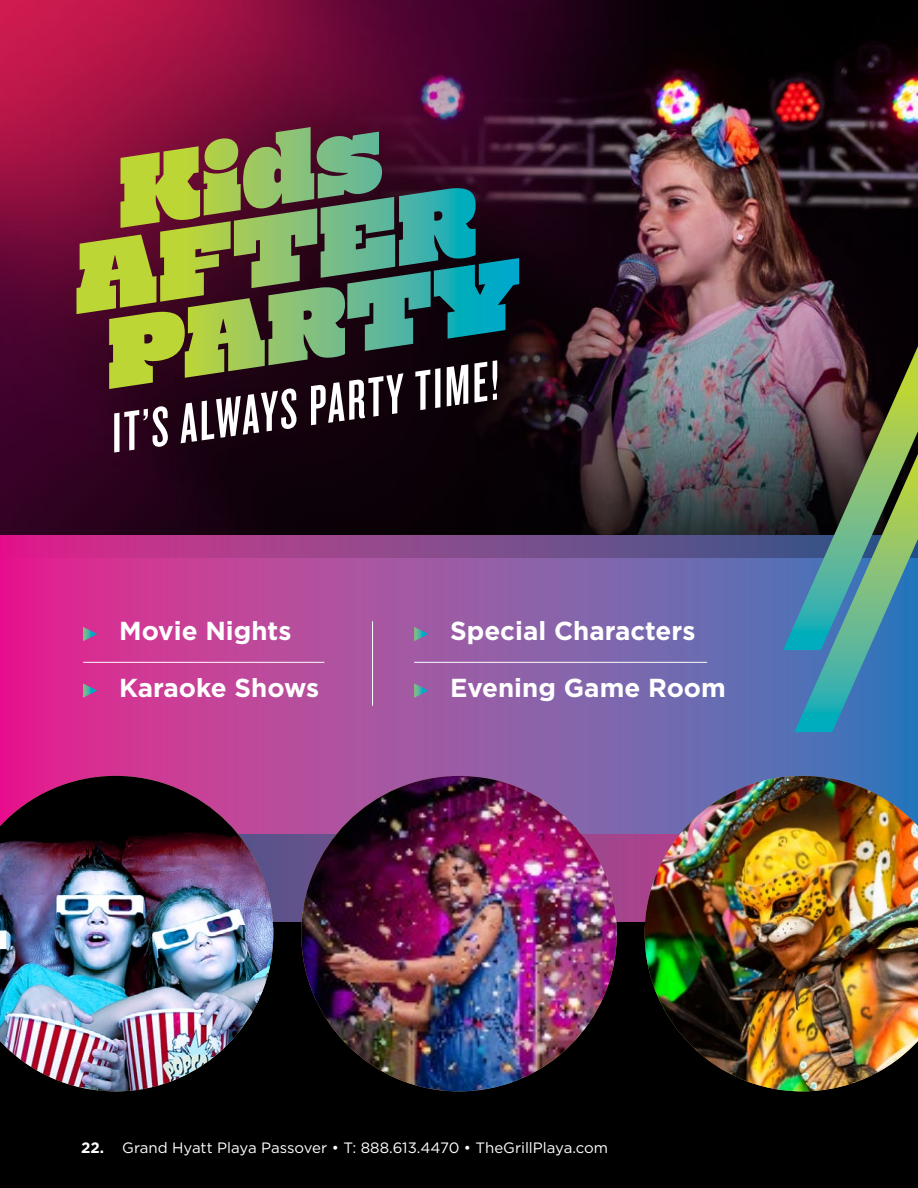
<style>
.page{position:relative;width:918px;height:1188px;background:#000}
.page>*{position:absolute;margin:0;border:0;box-sizing:border-box;transform-origin:0 0}
.t1{font:58.2px "Knockout HTF47 Bantamweight";color:#fff;scale:1.04 1}
.t2{font:700 25.95px/56.4px "Gotham";color:#fff}
.t3{font:15px "Gotham";color:#fff}
.t4{font:700 15px "Gotham";color:#fff}
</style>
<div class="page">
<img style="left:0;top:0;width:918px;height:536px">
<svg style="left:273px;top:834px;width:372px;height:87px"></svg>
<svg style="left:0;top:558px;width:918px;height:276px"></svg>
<hr style="left:83px;top:662px;width:241px;height:1px;background:#fff">
<hr style="left:414px;top:662px;width:293px;height:1px;background:#fff">
<svg style="left:0;top:536px;width:783px;height:22px"></svg>
<img style="left:0;top:776px;width:273px;height:315px">
<img style="left:301px;top:776px;width:316px;height:315px;border-radius:158px">
<img style="left:645px;top:776px;width:273px;height:315px">
<svg style="left:83px;top:627px;width:14px;height:14px"></svg>
<svg style="left:83px;top:683px;width:14px;height:15px"></svg>
<svg style="left:414px;top:627px;width:15px;height:14px"></svg>
<svg style="left:414px;top:683px;width:15px;height:15px"></svg>
<hr style="left:372px;top:621px;width:1px;height:85px;background:#fff">
<svg style="left:76px;top:127px;width:443px;height:238px"></svg>
<svg style="left:783px;top:346px;width:135px;height:386px"></svg>
<h1 class="t1" style="left:106px;top:406px;width:377px;rotate:-8deg">IT’S ALWAYS PARTY TIME!</h1>
<h2 class="t2" style="left:119px;top:602px;width:201px">Movie Nights<br>Karaoke Shows</h2>
<h2 class="t2" style="left:450px;top:602px;width:277px">Special Characters<br>Evening Game Room</h2>
<p class="t4" style="left:81px;top:1139px;width:24px">22.</p>
<p class="t3" style="left:122px;top:1139px;width:487px">Grand Hyatt Playa Passover • T: 888.613.4470 • TheGrillPlaya.com</p>
</div>
